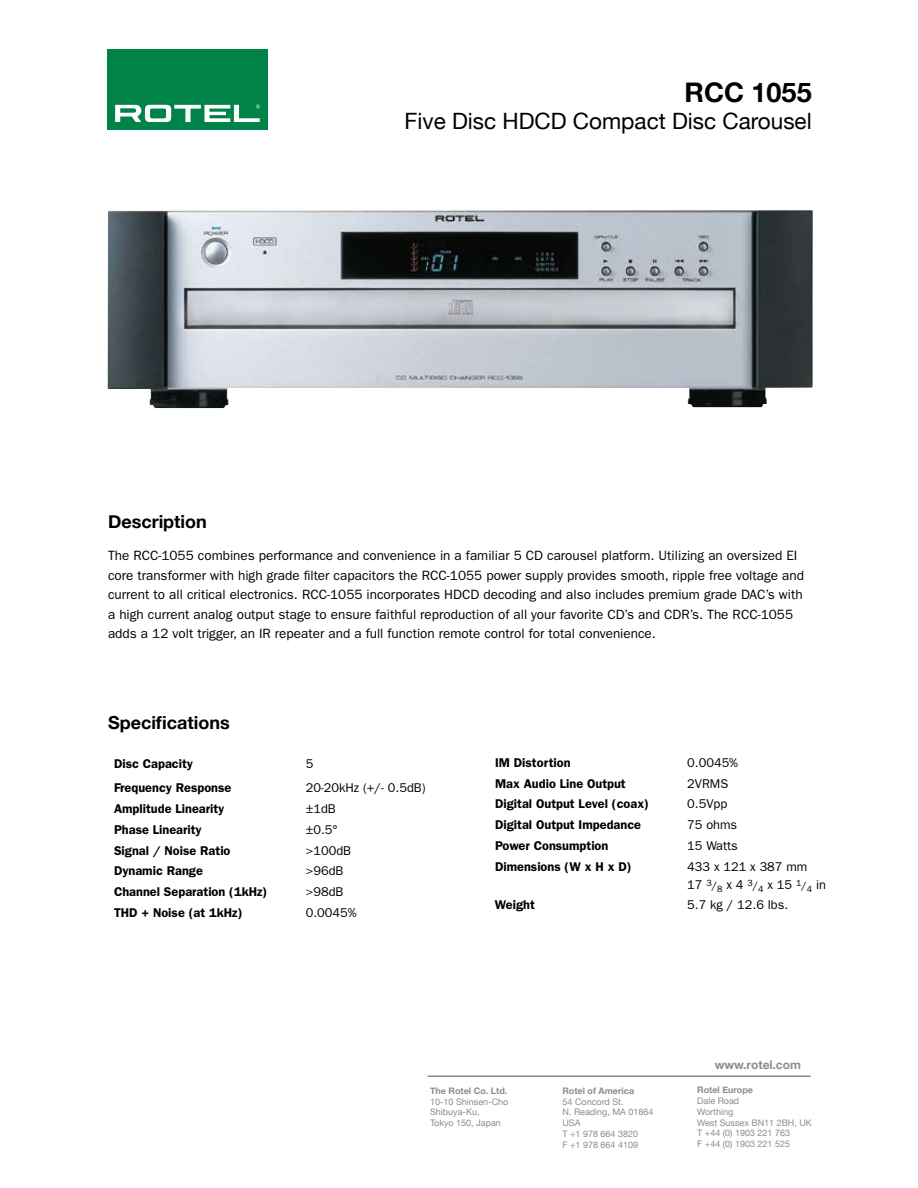
<style>
.page{position:relative;width:918px;height:1188px;background:#fff}
.page>*{position:absolute;margin:0;border:0;box-sizing:border-box;transform-origin:0 0}
.t1{font:700 27px "Helvetica Neue";color:#000}
.t2{font:22.5px "Helvetica Neue";color:#000}
.t3{font:700 18px "Helvetica Neue";color:#000}
.t4{font:13.5px/19.5px "ITC Franklin Gothic Std";color:#000}
.t5{font:600 12.75px "ITC Franklin Gothic Std";color:#000}
.t6{font:12.75px/18px "ITC Franklin Gothic Std";color:#000}
.t7{font:700 12px "Helvetica Neue";color:#8a8c8e}
.t8{font:9px/10.8px "Helvetica Neue";color:#8a8c8e}
.t9{font:700 9px "Helvetica Neue";color:#8a8c8e}
.s1{font-size:10.5px}
</style>
<div class="page">
<div style="left:107px;top:50px;width:161px;height:80px;background:#008348"></div>
<svg style="left:115px;top:105px;width:145px;height:17px"></svg>
<hr style="left:428px;top:1076px;width:383px;height:1px;background:#8a8c8e">
<img style="left:108px;top:210px;width:705px;height:198px">
<h3 class="t3" style="left:108px;top:510px;width:100px">Description</h3>
<h1 class="t1" style="left:685px;top:76px;width:129px">RCC 1055</h1>
<h2 class="t2" style="left:405px;top:108px;width:409px">Five Disc HDCD Compact Disc Carousel</h2>
<p class="t4" style="left:108px;top:546px;width:698px">The RCC-1055 combines performance and convenience in a familiar 5 CD carousel platform. Utilizing an oversized EI core transformer with high grade filter capacitors the RCC-1055 power supply provides smooth, ripple free voltage and current to all critical electronics. RCC-1055 incorporates HDCD decoding and also includes premium grade DAC’s with a high current analog output stage to ensure faithful reproduction of all your favorite CD’s and CDR’s. The RCC-1055 adds a 12 volt trigger, an IR repeater and a full function remote control for total convenience.</p>
<h3 class="t3" style="left:108px;top:711px;width:123px">Specifications</h3>
<p class="t5" style="left:114px;top:756px;width:81px">Disc Capacity</p>
<p class="t6" style="left:306px;top:755px;width:9px">5</p>
<p class="t5" style="left:114px;top:780px;width:119px">Frequency Response</p>
<p class="t6" style="left:306px;top:779px;width:121px">20-20kHz (+/- 0.5dB)</p>
<p class="t5" style="left:114px;top:801px;width:112px">Amplitude Linearity</p>
<p class="t6" style="left:306px;top:800px;width:32px">±1dB</p>
<p class="t5" style="left:114px;top:822px;width:89px">Phase Linearity</p>
<p class="t6" style="left:306px;top:821px;width:33px">±0.5°</p>
<p class="t5" style="left:114px;top:843px;width:118px">Signal / Noise Ratio</p>
<p class="t6" style="left:306px;top:841px;width:47px">&gt;100dB</p>
<p class="t5" style="left:114px;top:863px;width:90px">Dynamic Range</p>
<p class="t6" style="left:306px;top:862px;width:39px">&gt;96dB</p>
<p class="t5" style="left:114px;top:884px;width:155px">Channel Separation (1kHz)</p>
<p class="t6" style="left:306px;top:883px;width:39px">&gt;98dB</p>
<p class="t5" style="left:114px;top:905px;width:130px">THD + Noise (at 1kHz)</p>
<p class="t6" style="left:306px;top:904px;width:52px">0.0045%</p>
<p class="t5" style="left:495px;top:755px;width:77px">IM Distortion</p>
<p class="t6" style="left:687px;top:754px;width:52px">0.0045%</p>
<p class="t5" style="left:495px;top:776px;width:132px">Max Audio Line Output</p>
<p class="t6" style="left:687px;top:774px;width:43px">2VRMS</p>
<p class="t5" style="left:495px;top:796px;width:156px">Digital Output Level (coax)</p>
<p class="t6" style="left:687px;top:795px;width:42px">0.5Vpp</p>
<p class="t5" style="left:495px;top:817px;width:148px">Digital Output Impedance</p>
<p class="t6" style="left:687px;top:816px;width:51px">75 ohms</p>
<p class="t5" style="left:495px;top:838px;width:115px">Power Consumption</p>
<p class="t6" style="left:687px;top:837px;width:52px">15 Watts</p>
<p class="t5" style="left:495px;top:859px;width:138px">Dimensions (W x H x D)</p>
<p class="t6" style="left:687px;top:857px;width:140px">433 x 121 x 387 mm<br>17 <sup>3</sup><span class="s1">/</span><sub>8</sub> x 4 <sup>3</sup><span class="s1">/</span><sub>4</sub> x 15 <sup>1</sup><span class="s1">/</span><sub>4</sub> in</p>
<p class="t5" style="left:495px;top:897px;width:42px">Weight</p>
<p class="t6" style="left:687px;top:896px;width:102px">5.7 kg / 12.6 lbs.</p>
<p class="t9" style="left:430px;top:1085px;width:79px">The Rotel Co. Ltd.</p>
<p class="t8" style="left:430px;top:1096px;width:80px">10-10 Shinsen-Cho<br>Shibuya-Ku,<br>Tokyo 150, Japan</p>
<p class="t9" style="left:562px;top:1085px;width:73px">Rotel of America</p>
<p class="t8" style="left:562px;top:1096px;width:93px">54 Concord St.<br>N. Reading, MA 01864<br>USA<br>T +1 978 664 3820<br>F +1 978 664 4109</p>
<p class="t7" style="left:715px;top:1057px;width:88px">www.rotel.com</p>
<p class="t9" style="left:697px;top:1085px;width:57px">Rotel Europe</p>
<p class="t8" style="left:697px;top:1095px;width:116px">Dale Road<br>Worthing<br>West Sussex BN11 2BH, UK<br>T +44 (0) 1903 221 763<br>F +44 (0) 1903 221 525</p>
</div>
